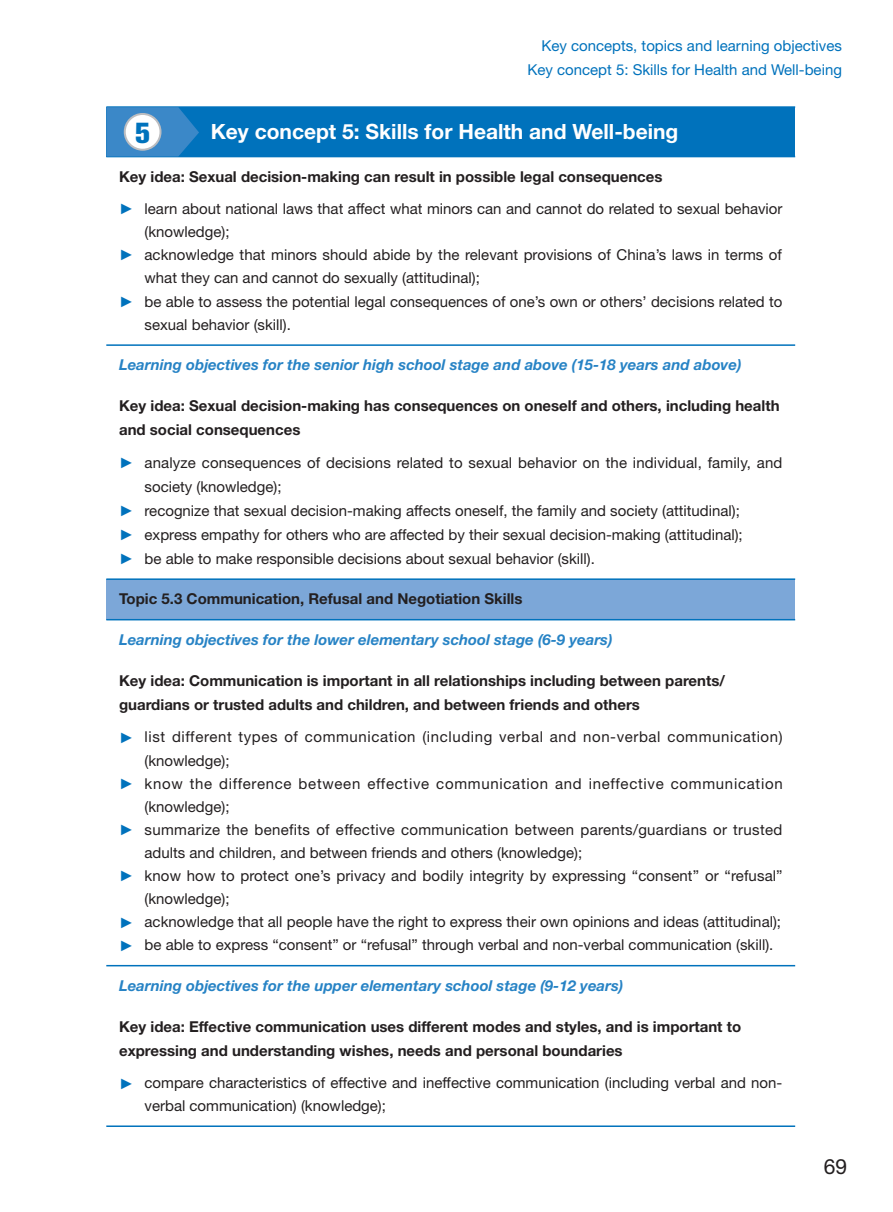
<style>
.page{position:relative;width:893px;height:1212px;background:#fff}
.page>*{position:absolute;margin:0;border:0;box-sizing:border-box;transform-origin:0 0}
.t1{font:28.8px "Akzidenz Grotesk BQ X Bold Alt";color:#0072bc}
.t2{font:700 21px "Helvetica Neue LT Std";color:#fff}
.t3{font:21px "Helvetica Neue LT Std";color:#231f20}
.t4{font:15px/31.8px "Helvetica Neue LT Std";color:#231f20}
.t5{font:700 15px/24px "Helvetica Neue LT Std";color:#231f20}
.t6{font:italic 700 15px "Helvetica Neue LT Std";color:#2783c5}
.t7{font:15px/24px "Helvetica Neue LT Std";color:#0072bc;text-align:right}
.t8{font:15px "Helvetica Neue LT Std";letter-spacing:.02em;color:#231f20}
.t9{font:15px "Helvetica Neue LT Std";letter-spacing:.04em;color:#231f20}
.t10{font:15px "Helvetica Neue LT Std";letter-spacing:.045em;color:#231f20}
.s1{font-weight:700}
.s2{font-family:"Arial";color:#0072bc}
</style>
<div class="page">
<div style="left:106px;top:107px;width:689px;height:50px;background:#0072bc"></div>
<div style="left:106px;top:579px;width:689px;height:41px;background:#7ca7d8"></div>
<hr style="left:106px;top:106px;width:689px;height:2px;background:#0072bc">
<hr style="left:106px;top:344px;width:689px;height:2px;background:#0072bc">
<hr style="left:106px;top:578px;width:689px;height:2px;background:#0072bc">
<hr style="left:106px;top:619px;width:689px;height:1px;background:#0072bc">
<hr style="left:106px;top:965px;width:689px;height:1px;background:#0072bc">
<hr style="left:106px;top:1125px;width:689px;height:2px;background:#0072bc">
<svg style="left:106px;top:107px;width:93px;height:49px;background:#3385c6"></svg>
<div style="left:125px;top:114px;width:36px;height:36px;background:#fff;border-radius:50%"></div>
<div style="left:124px;top:113px;width:38px;height:38px;border:2px solid #bcbdc0;border-radius:50%"></div>
<p class="t7" style="left:527px;top:33px;width:316px">Key concepts, topics and learning objectives<br>Key concept 5: Skills for Health and Well-being</p>
<h1 class="t1" style="left:135px;top:116px;width:16px">5</h1>
<h2 class="t2" style="left:211px;top:118px;width:469px">Key concept 5: Skills for Health and Well-being</h2>
<p class="t4" style="left:119px;top:160px;width:665px"><span class="s1">Key idea: Sexual decision-making can result in possible legal consequences<br></span><span class="s2">►</span> learn about national laws that affect what minors can and cannot do related to sexual behavior</p>
<p class="t4" style="left:145px;top:215px;width:86px">(knowledge);</p>
<p class="t4" style="left:119px;top:239px;width:664px"><span class="s2">►</span> acknowledge that minors should abide by the relevant provisions of China’s laws in terms of</p>
<p class="t4" style="left:145px;top:262px;width:337px">what they can and cannot do sexually (attitudinal);</p>
<p class="t4" style="left:119px;top:285px;width:665px"><span class="s2">►</span> be able to assess the potential legal consequences of one’s own or others’ decisions related to</p>
<p class="t4" style="left:145px;top:308px;width:148px">sexual behavior (skill).</p>
<p class="t6" style="left:119px;top:356px;width:624px">Learning objectives for the senior high school stage and above (15-18 years and above)</p>
<p class="t5" style="left:119px;top:394px;width:662px">Key idea: Sexual decision-making has consequences on oneself and others, including health and social consequences</p>
<p class="t4" style="left:119px;top:446px;width:665px"><span class="s2">►</span> analyze consequences of decisions related to sexual behavior on the individual, family, and</p>
<p class="t4" style="left:145px;top:470px;width:138px">society (knowledge);</p>
<p class="t4" style="left:119px;top:494px;width:622px"><span class="s2">►</span> recognize that sexual decision-making affects oneself, the family and society (attitudinal);</p>
<p class="t4" style="left:119px;top:518px;width:625px"><span class="s2">►</span> express empathy for others who are affected by their sexual decision-making (attitudinal);</p>
<p class="t4" style="left:119px;top:542px;width:477px"><span class="s2">►</span> be able to make responsible decisions about sexual behavior (skill).</p>
<p class="t5" style="left:119px;top:587px;width:405px">Topic 5.3 Communication, Refusal and Negotiation Skills</p>
<p class="t6" style="left:119px;top:630px;width:495px">Learning objectives for the lower elementary school stage (6-9 years)</p>
<p class="t5" style="left:119px;top:668px;width:607px">Key idea: Communication is important in all relationships including between parents/ guardians or trusted adults and children, and between friends and others</p>
<p class="t9" style="left:119px;top:728px;width:665px"><span class="s2">►</span> list different types of communication (including verbal and non-verbal communication)</p>
<p class="t4" style="left:145px;top:744px;width:86px">(knowledge);</p>
<p class="t10" style="left:119px;top:774px;width:665px"><span class="s2">►</span> know the difference between effective communication and ineffective communication</p>
<p class="t4" style="left:145px;top:790px;width:86px">(knowledge);</p>
<p class="t8" style="left:119px;top:820px;width:665px"><span class="s2">►</span> summarize the benefits of effective communication between parents/guardians or trusted</p>
<p class="t4" style="left:145px;top:836px;width:439px">adults and children, and between friends and others (knowledge);</p>
<p class="t4" style="left:119px;top:859px;width:665px"><span class="s2">►</span> know how to protect one’s privacy and bodily integrity by expressing “consent” or “refusal”</p>
<p class="t4" style="left:145px;top:883px;width:86px">(knowledge);</p>
<p class="t4" style="left:119px;top:906px;width:663px"><span class="s2">►</span> acknowledge that all people have the right to express their own opinions and ideas (attitudinal);</p>
<p class="t4" style="left:119px;top:929px;width:656px"><span class="s2">►</span> be able to express “consent” or “refusal” through verbal and non-verbal communication (skill).</p>
<p class="t6" style="left:119px;top:976px;width:506px">Learning objectives for the upper elementary school stage (9-12 years)</p>
<p class="t5" style="left:119px;top:1014px;width:624px">Key idea: Effective communication uses different modes and styles, and is important to expressing and understanding wishes, needs and personal boundaries</p>
<p class="t4" style="left:145px;top:1071px;width:639px;line-height:22.5px;text-indent:-26px"><span class="s2">►</span> compare characteristics of effective and ineffective communication (including verbal and non&shy;verbal communication) (knowledge);</p>
<h2 class="t3" style="left:824px;top:1154px;width:25px">69</h2>
</div>
